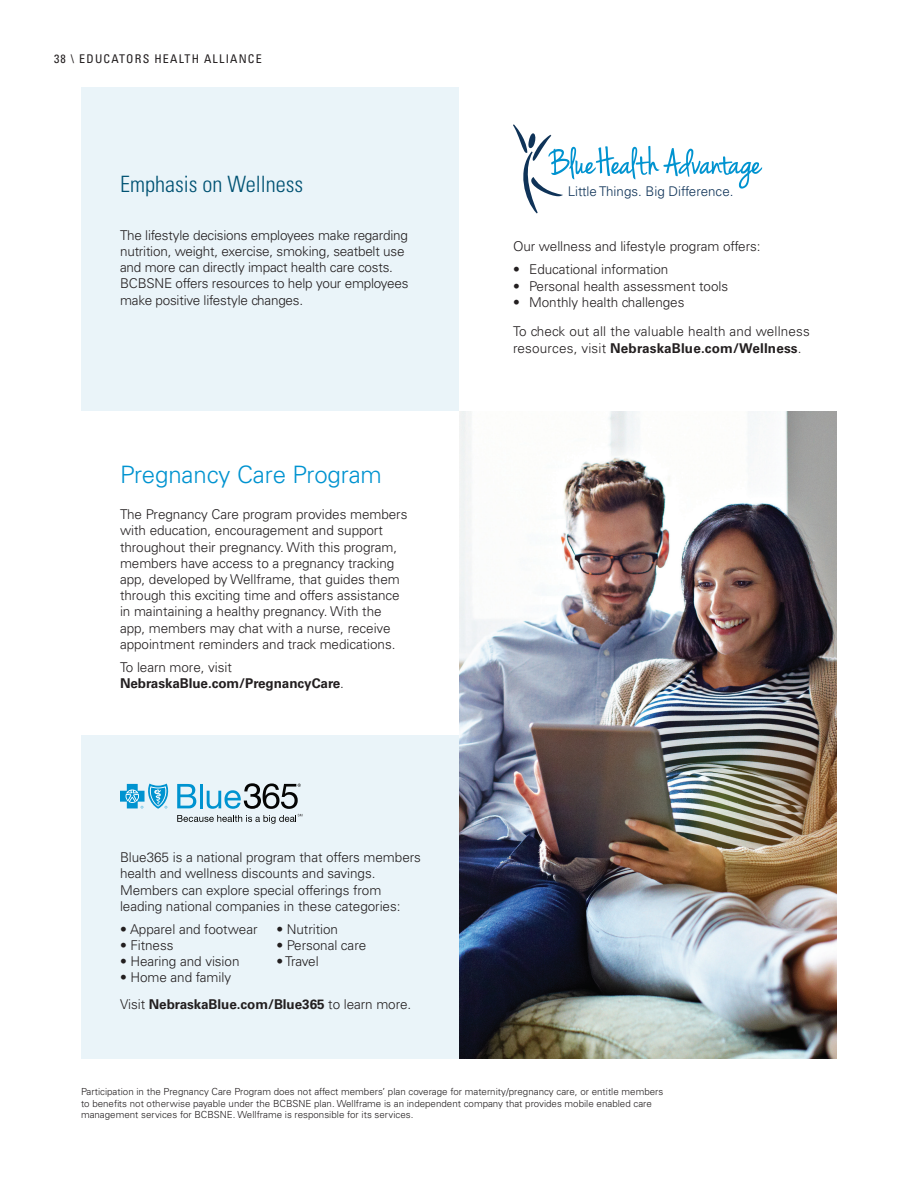
<style>
.page{position:relative;width:918px;height:1188px;background:#fff}
.page>*{position:absolute;margin:0;border:0;box-sizing:border-box;transform-origin:0 0}
.Subheading_2017{font:300 24px "Univers LT Std";letter-spacing:-.005em;color:#0093d0}
.EHA_Heading_2019{font:300 condensed 22.5px "Univers LT Std";color:#005273}
.Body_2017{font:300 13.5px/16.2px "Univers LT Std";letter-spacing:-.005em;color:#231f20}
.Body_2016{font:300 13.5px/16.2px "Univers LT Std";letter-spacing:-.015em;color:#231f20}
.Body_2017-2{font:700 13.5px/16.2px "Univers LT Std";letter-spacing:-.005em;color:#231f20}
.t1{font:300 13.35px "Univers LT Std";color:#0f3358}
.t2{font:condensed 12px "Univers LT Std";letter-spacing:.1em;color:#231f20}
.t3{font:300 9.75px/11.7px "Univers LT Std";color:#231f20}
.s1{font-weight:300}
.s2{font-weight:700}
</style>
<div class="page">
<div style="left:81px;top:87px;width:378px;height:324px;background:#eaf4f9"></div>
<div style="left:81px;top:735px;width:378px;height:324px;background:#eaf4f9"></div>
<img style="left:459px;top:411px;width:378px;height:647px">
<svg style="left:120px;top:784px;width:49px;height:25px"></svg>
<svg style="left:177px;top:783px;width:125px;height:41px"></svg>
<svg style="left:513px;top:124px;width:249px;height:90px"></svg>
<p class="t2" style="left:54px;top:51px;width:209px">38 \ EDUCATORS HEALTH ALLIANCE</p>
<p class="EHA_Heading_2019" style="left:120px;top:171px;width:185px">Emphasis on Wellness</p>
<p class="t1" style="left:568px;top:183px;width:167px">Little Things. Big Difference.</p>
<p class="Body_2016" style="left:120px;top:227px;width:290px">The lifestyle decisions employees make regarding nutrition, weight, exercise, smoking, seatbelt use and more can directly impact health care costs.<br>BCBSNE offers resources to help your employees make positive lifestyle changes.</p>
<p class="Subheading_2017" style="left:120px;top:460px;width:263px">Pregnancy Care Program</p>
<p class="Body_2017" style="left:120px;top:506px;width:289px">The Pregnancy Care program provides members with education, encouragement and support throughout their pregnancy. With this program, members have access to a pregnancy tracking app, developed by Wellframe, that guides them through this exciting time and offers assistance in maintaining a healthy pregnancy. With the app, members may chat with a nurse, receive appointment reminders and track medications.</p>
<p class="Body_2017-2" style="left:120px;top:659px;width:226px"><span class="s1">To learn more, visit<br></span>NebraskaBlue.com/PregnancyCare<span class="s1">.</span></p>
<p class="Body_2017" style="left:120px;top:849px;width:302px">Blue365 is a national program that offers members health and wellness discounts and savings.<br>Members can explore special offerings from leading national companies in these categories:</p>
<p class="Body_2017" style="left:120px;top:921px;width:139px">• Apparel and footwear</p>
<p class="Body_2017" style="left:120px;top:937px;width:55px">• Fitness</p>
<p class="Body_2017" style="left:120px;top:953px;width:121px">• Hearing and vision</p>
<p class="Body_2017" style="left:120px;top:969px;width:113px">• Home and family</p>
<p class="Body_2017" style="left:276px;top:921px;width:63px">• Nutrition</p>
<p class="Body_2017" style="left:276px;top:937px;width:91px">• Personal care</p>
<p class="Body_2017" style="left:276px;top:953px;width:44px">• Travel</p>
<p class="Body_2017-2" style="left:120px;top:996px;width:293px"><span class="s1">Visit</span> NebraskaBlue.com/Blue365 <span class="s1">to learn more.</span></p>
<p class="Body_2017" style="left:513px;top:239px;width:249px">Our wellness and lifestyle program offers:</p>
<p class="Body_2017" style="left:513px;top:262px;width:157px">• Educational information</p>
<p class="Body_2017" style="left:513px;top:278px;width:217px">• Personal health assessment tools</p>
<p class="Body_2017" style="left:513px;top:294px;width:173px">• Monthly health challenges</p>
<p class="Body_2017" style="left:513px;top:324px;width:298px">To check out all the valuable health and wellness resources, visit <span class="s2">NebraskaBlue.com/Wellness</span>.</p>
<p class="t3" style="left:81px;top:1086px;width:584px">Participation in the Pregnancy Care Program does not affect members’ plan coverage for maternity/pregnancy care, or entitle members to benefits not otherwise payable under the BCBSNE plan. Wellframe is an independent company that provides mobile enabled care management services for BCBSNE. Wellframe is responsible for its services.</p>
</div>
